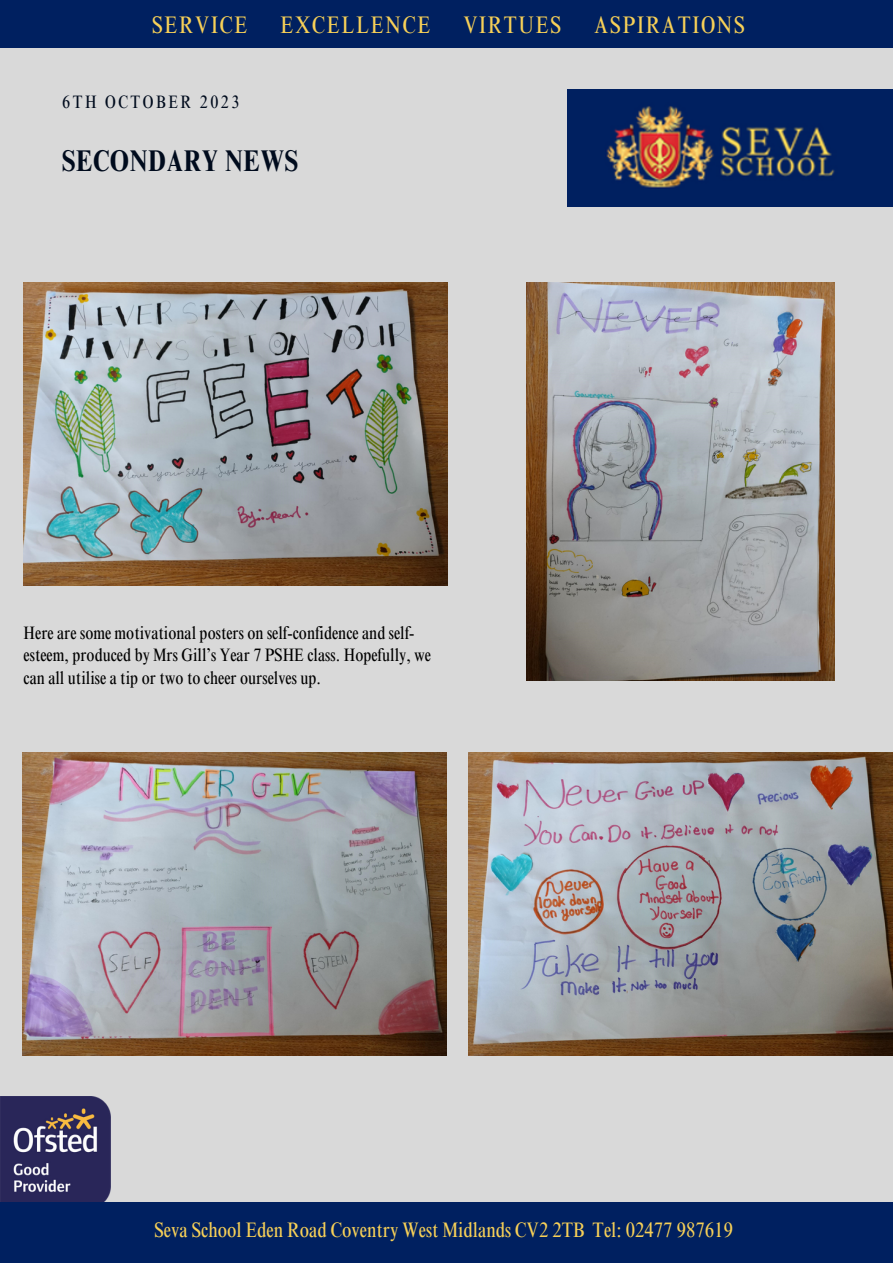
<style>
.page{position:relative;width:893px;height:1264px;background:#fff}
.page>*{position:absolute;margin:0;border:0;box-sizing:border-box;transform-origin:0 0}
.t1{font:700 condensed 30px "Times NRMT Pro";letter-spacing:.02em;color:#000b1d}
.t2{font:condensed 24px "Times NRMT Pro";letter-spacing:.07em;color:#f7d057}
.t3{font:condensed 21px "Times NRMT Pro";color:#f7d057}
.t4{font:condensed 18px/22.5px "Times NRMT Pro";color:#000}
.t5{font:condensed 18px "Times NRMT Pro";letter-spacing:.14em;color:#000b1d}
</style>
<div class="page">
<div style="left:0;top:0;width:892px;height:1262px;background:#d9d9d9"></div>
<img style="left:567px;top:89px;width:325px;height:117px">
<div style="left:0;top:0;width:892px;height:48px;background:#002060"></div>
<img style="left:0;top:1096px;width:110px;height:106px">
<div style="left:0;top:1202px;width:892px;height:60px;background:#002060"></div>
<img style="left:527px;top:282px;width:307px;height:398px">
<img style="left:22px;top:752px;width:424px;height:303px">
<img style="left:468px;top:752px;width:424px;height:303px">
<img style="left:24px;top:282px;width:423px;height:303px">
<p class="t2" style="left:152px;top:15px;width:97px">SERVICE</p>
<p class="t2" style="left:280px;top:15px;width:152px">EXCELLENCE</p>
<p class="t2" style="left:463px;top:15px;width:99px">VIRTUES</p>
<p class="t2" style="left:594px;top:15px;width:152px">ASPIRATIONS</p>
<p class="t5" style="left:62px;top:95px;width:179px">6TH OCTOBER 2023</p>
<p class="t1" style="left:62px;top:150px;width:237px">SECONDARY NEWS</p>
<p class="t4" style="left:24px;top:623px;width:409px">Here are some motivational posters on self-confidence and self&shy;esteem, produced by Mrs Gill’s Year 7 PSHE class. Hopefully, we can all utilise a tip or two to cheer ourselves up.</p>
<p class="t3" style="left:154px;top:1221px;width:580px">Seva School Eden Road Coventry West Midlands CV2 2TB Tel: 02477 987619</p>
</div>
